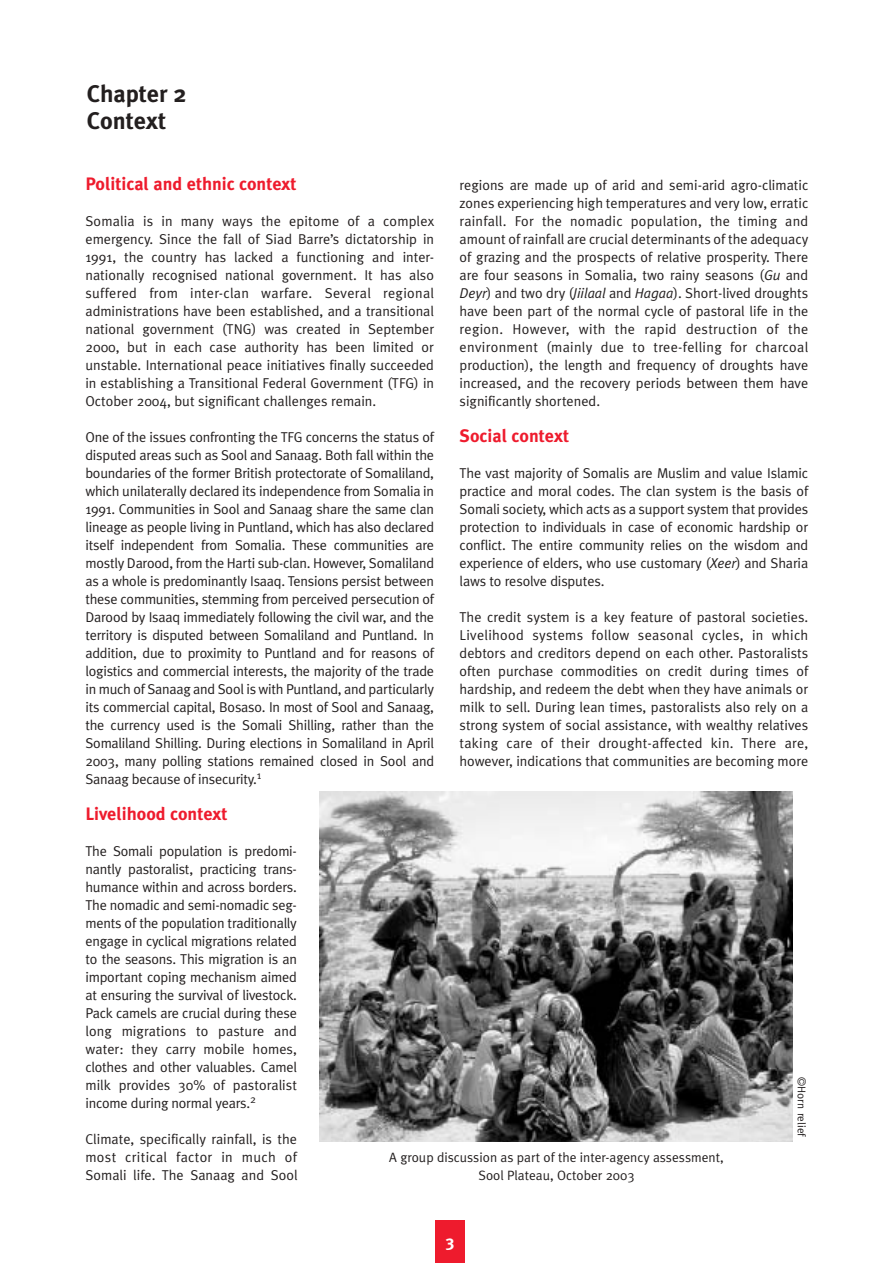
<style>
.page{position:relative;width:894px;height:1263px;background:#fff}
.page>*{position:absolute;margin:0;border:0;box-sizing:border-box;transform-origin:0 0}
.t1{font:700 24px/27px "Meta Plus";color:#231f1f}
.t2{font:700 18px "Meta Plus";color:#ee1b2d}
.t3{font:700 16.5px "Meta Plus";color:#fff}
.t4{font:14.25px/18px "Meta Plus Normal";color:#231f1f;text-align:justify}
.t5{font:13.5px/18px "Meta Plus Normal";color:#231f1f;text-align:center}
.t6{font:11.25px "Meta";color:#231f1f}
.s1{font-style:italic}
</style>
<div class="page">
<svg style="left:319px;top:791px;width:474px;height:472px"></svg>
<h1 class="t1" style="left:87px;top:83px;width:101px">Chapter 2<br>Context</h1>
<p class="t2" style="left:85px;top:178px;width:213px">Political and ethnic context</p>
<p class="t4" style="left:85px;top:214px;width:350px">Somalia is in many ways the epitome of a complex emergency. Since the fall of Siad Barre’s dictatorship in 1991, the country has lacked a functioning and inter&shy;nationally recognised national government. It has also suffered from inter-clan warfare. Several regional administrations have been established, and a transitional national government (TNG) was created in September 2000, but in each case authority has been limited or unstable. International peace initiatives finally succeeded in establishing a Transitional Federal Government (TFG) in October 2004, but significant challenges remain.</p>
<p class="t4" style="left:85px;top:430px;width:350px">One of the issues confronting the TFG concerns the status of disputed areas such as Sool and Sanaag. Both fall within the boundaries of the former British protectorate of Somaliland, which unilaterally declared its independence from Somalia in 1991. Communities in Sool and Sanaag share the same clan lineage as people living in Puntland, which has also declared itself independent from Somalia. These communities are mostly Darood, from the Harti sub-clan. However, Somaliland as a whole is predominantly Isaaq. Tensions persist between these communities, stemming from perceived persecution of Darood by Isaaq immediately following the civil war, and the territory is disputed between Somaliland and Puntland. In addition, due to proximity to Puntland and for reasons of logistics and commercial interests, the majority of the trade in much of Sanaag and Sool is with Puntland, and particularly its commercial capital, Bosaso. In most of Sool and Sanaag, the currency used is the Somali Shilling, rather than the Somaliland Shilling. During elections in Somaliland in April 2003, many polling stations remained closed in Sool and Sanaag because of insecurity.<sup>1</sup></p>
<p class="t2" style="left:85px;top:808px;width:144px">Livelihood context</p>
<p class="t4" style="left:85px;top:844px;width:213px">The Somali population is predomi&shy;nantly pastoralist, practicing trans&shy;humance within and across borders.<br>The nomadic and semi-nomadic seg&shy;ments of the population traditionally engage in cyclical migrations related to the seasons. This migration is an important coping mechanism aimed at ensuring the survival of livestock.<br>Pack camels are crucial during these long migrations to pasture and water: they carry mobile homes, clothes and other valuables. Camel milk provides 30% of pastoralist income during normal years.<sup>2</sup></p>
<p class="t4" style="left:85px;top:1132px;width:214px">Climate, specifically rainfall, is the most critical factor in much of Somali life. The Sanaag and Sool</p>
<p class="t4" style="left:460px;top:178px;width:350px">regions are made up of arid and semi-arid agro-climatic zones experiencing high temperatures and very low, erratic rainfall. For the nomadic population, the timing and amount of rainfall are crucial determinants of the adequacy of grazing and the prospects of relative prosperity. There are four seasons in Somalia, two rainy seasons (<span class="s1">Gu</span> and <span class="s1">Deyr</span>) and two dry (<span class="s1">Jiilaal</span> and <span class="s1">Hagaa</span>). Short-lived droughts have been part of the normal cycle of pastoral life in the region. However, with the rapid destruction of the environment (mainly due to tree-felling for charcoal production), the length and frequency of droughts have increased, and the recovery periods between them have significantly shortened.</p>
<p class="t2" style="left:460px;top:430px;width:111px">Social context</p>
<p class="t4" style="left:460px;top:466px;width:350px">The vast majority of Somalis are Muslim and value Islamic practice and moral codes. The clan system is the basis of Somali society, which acts as a support system that provides protection to individuals in case of economic hardship or conflict. The entire community relies on the wisdom and experience of elders, who use customary (<span class="s1">Xeer</span>) and Sharia laws to resolve disputes.</p>
<p class="t4" style="left:460px;top:610px;width:350px">The credit system is a key feature of pastoral societies.<br>Livelihood systems follow seasonal cycles, in which debtors and creditors depend on each other. Pastoralists often purchase commodities on credit during times of hardship, and redeem the debt when they have animals or milk to sell. During lean times, pastoralists also rely on a strong system of social assistance, with wealthy relatives taking care of their drought-affected kin. There are, however, indications that communities are becoming more</p>
<p class="t6" style="left:806px;top:1077px;width:61px;rotate:90deg">©Horn relief</p>
<p class="t5" style="left:389px;top:1149px;width:336px">A group discussion as part of the inter-agency assessment,<br>Sool Plateau, October 2003</p>
<p class="t3" style="left:446px;top:1235px;width:10px">3</p>
</div>
